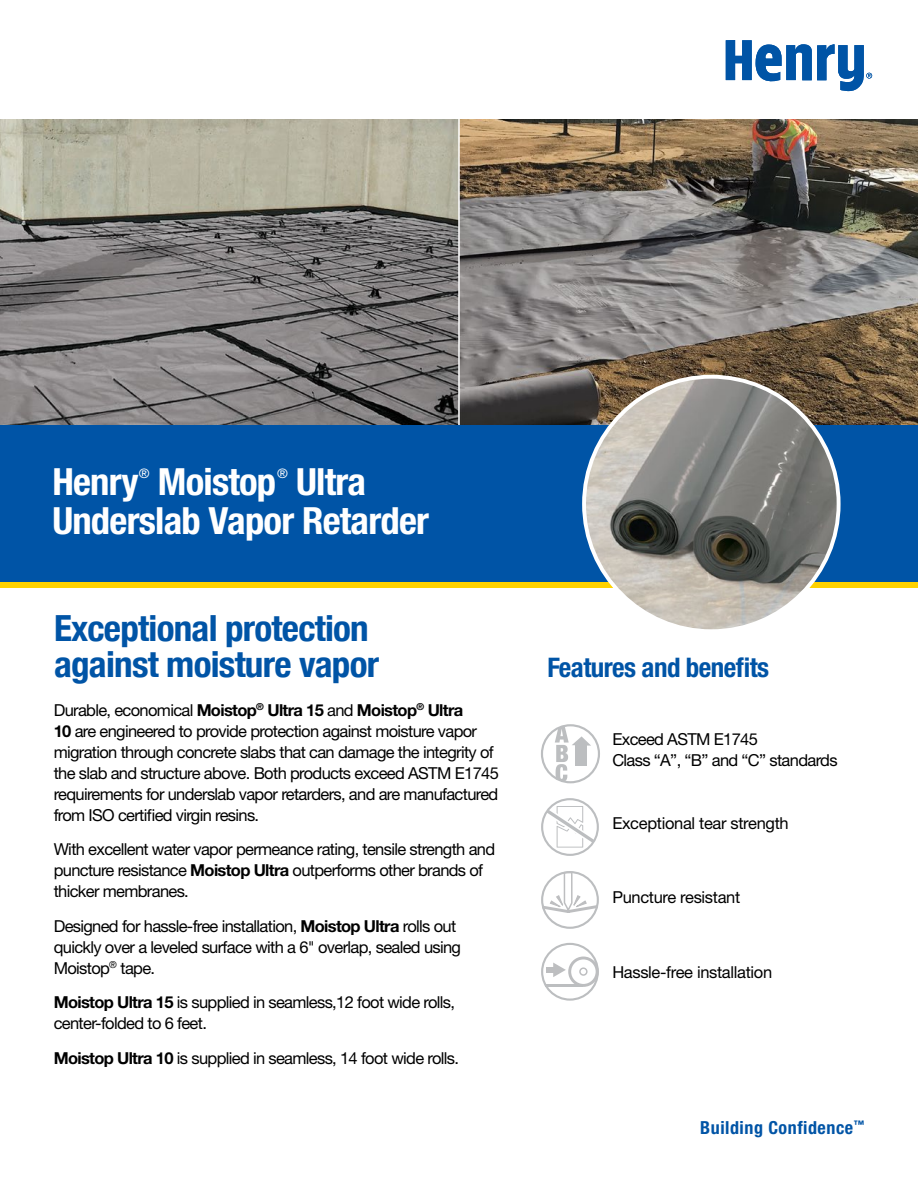
<style>
.page{position:relative;width:918px;height:1188px;background:#fff}
.page>*{position:absolute;margin:0;border:0;box-sizing:border-box;transform-origin:0 0}
.t1{font:700 condensed 37.5px/39px "Helvetica Neue";letter-spacing:-.02em;color:#fff}
.t2{font:700 condensed 36px/36px "Helvetica Neue";letter-spacing:-.02em;color:#0054a6}
.t3{font:700 condensed 27px "Helvetica Neue";letter-spacing:-.02em;color:#0054a6}
.t4{font:700 condensed 18px "Helvetica Neue";letter-spacing:.03em;color:#0054a6}
.t5{font:16.5px/21px "Helvetica Neue";letter-spacing:-.04em;color:#000}
.t6{font:16.5px "Helvetica Neue";letter-spacing:-.02em;color:#000}
.t7{font:condensed 13.05px "Helvetica Neue";color:#fff}
.s1{font-weight:700}
</style>
<div class="page">
<img style="left:0;top:119px;width:918px;height:306px">
<svg style="left:726px;top:40px;width:146px;height:52px"></svg>
<svg style="left:542px;top:799px;width:56px;height:56px"></svg>
<div style="left:541px;top:798px;width:58px;height:58px;border:2px solid #bcbec0;border-radius:50%"></div>
<svg style="left:543px;top:806px;width:55px;height:42px"></svg>
<svg style="left:541px;top:871px;width:58px;height:44px"></svg>
<div style="left:541px;top:943px;width:58px;height:58px;border:2px solid #bcbec0;border-radius:50%"></div>
<div style="left:568px;top:957px;width:31px;height:30px;border:3px solid #bdbec0;border-radius:50%"></div>
<div style="left:579px;top:967px;width:9px;height:9px;border:1px solid #bdbec0;border-radius:50%"></div>
<hr style="left:546px;top:984px;width:37px;height:3px;background:#bcbec0">
<div style="left:546px;top:967px;width:9px;height:6px;background:#bdbec0"></div>
<svg style="left:553px;top:963px;width:13px;height:14px"></svg>
<hr style="left:458px;top:114px;width:2px;height:314px;background:#fff">
<div style="left:0;top:425px;width:918px;height:162px;background:#0054a6"></div>
<div style="left:0;top:582px;width:918px;height:5px;background:#ffd200"></div>
<img style="left:584px;top:377px;width:255px;height:254px;border-radius:127px">
<svg style="left:542px;top:725px;width:57px;height:57px"></svg>
<div style="left:541px;top:724px;width:59px;height:59px;border:2px solid #bcbec0;border-radius:50%"></div>
<svg style="left:555px;top:725px;width:36px;height:57px"></svg>
<div style="left:576px;top:745px;width:11px;height:21px;background:#bcbec0"></div>
<h1 class="t1" style="left:52px;top:462px;width:88px">Henry</h1>
<p class="t7" style="left:139px;top:466px;width:12px">®</p>
<h1 class="t1" style="left:158px;top:462px;width:120px">Moistop</h1>
<p class="t7" style="left:277px;top:466px;width:12px">®</p>
<h1 class="t1" style="left:52px;top:462px;width:378px;text-indent:244px">Ultra<br>Underslab Vapor Retarder</h1>
<h2 class="t2" style="left:54px;top:608px;width:327px">Exceptional protection against moisture vapor</h2>
<p class="t5" style="left:54px;top:699px;width:447px">Durable, economical <span class="s1">Moistop</span><sup>®</sup> <span class="s1">Ultra 15</span> and <span class="s1">Moistop</span><sup>®</sup> <span class="s1">Ultra<br>10</span> are engineered to provide protection against moisture vapor migration through concrete slabs that can damage the integrity of the slab and structure above. Both products exceed ASTM E1745 requirements for underslab vapor retarders, and are manufactured from ISO certified virgin resins.</p>
<p class="t5" style="left:54px;top:838px;width:443px">With excellent water vapor permeance rating, tensile strength and puncture resistance <span class="s1">Moistop Ultra</span> outperforms other brands of thicker membranes.</p>
<p class="t5" style="left:54px;top:915px;width:409px">Designed for hassle-free installation, <span class="s1">Moistop Ultra</span> rolls out quickly over a leveled surface with a 6" overlap, sealed using<br>Moistop<sup>®</sup> tape.</p>
<p class="t5" style="left:54px;top:991px;width:403px"><span class="s1">Moistop Ultra 15</span> is supplied in seamless,12 foot wide rolls, center-folded to 6 feet.</p>
<p class="t5" style="left:54px;top:1047px;width:407px"><span class="s1">Moistop Ultra 10</span> is supplied in seamless, 14 foot wide rolls.</p>
<h3 class="t3" style="left:548px;top:651px;width:223px">Features and benefits</h3>
<p class="t5" style="left:612px;top:729px;width:227px">Exceed ASTM E1745<br>Class “A”, “B” and “C” standards</p>
<p class="t6" style="left:612px;top:814px;width:178px">Exceptional tear strength</p>
<p class="t6" style="left:612px;top:887px;width:129px">Puncture resistant</p>
<p class="t6" style="left:612px;top:962px;width:161px">Hassle-free installation</p>
<p class="t4" style="left:700px;top:1117px;width:165px">Building Confidence<sup>™</sup></p>
</div>
